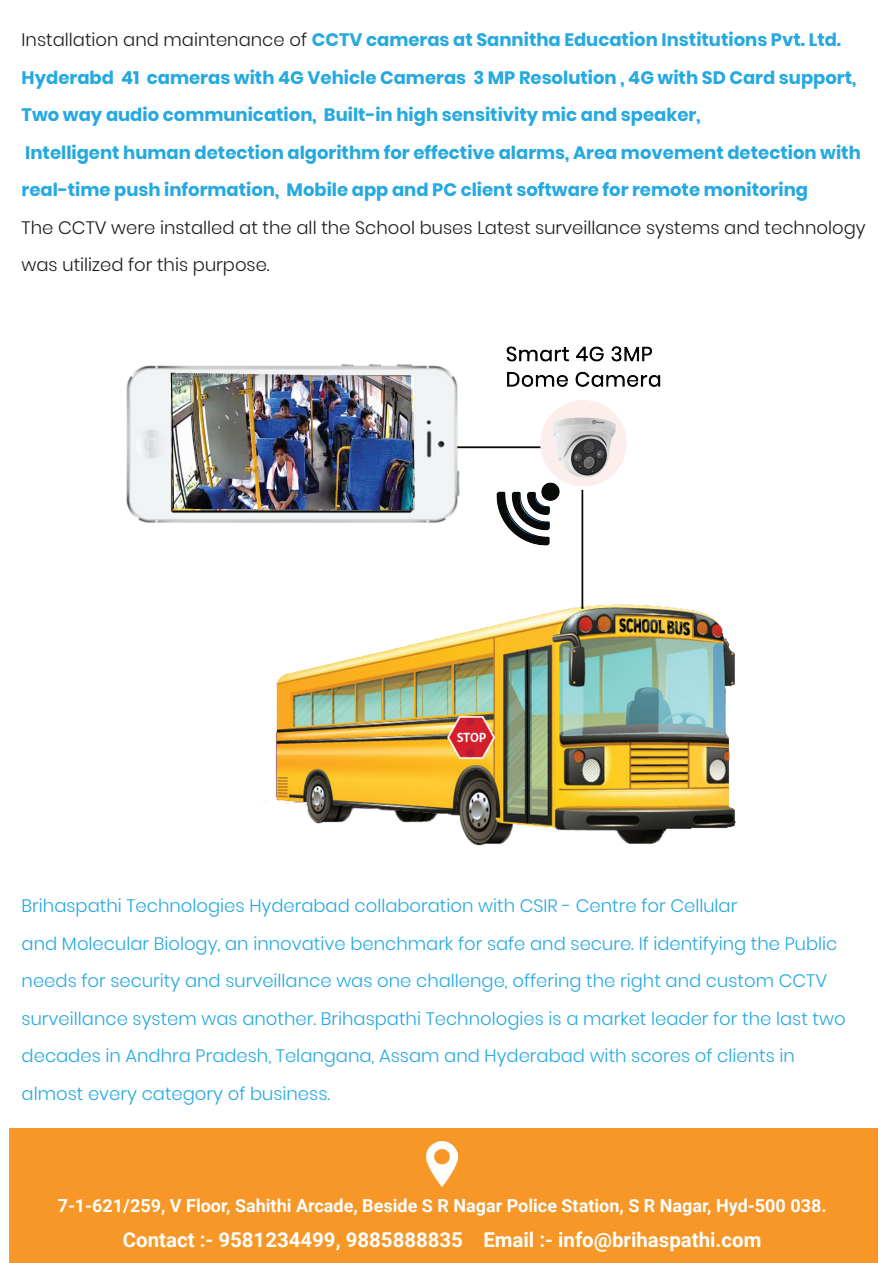
<style>
.page{position:relative;width:893px;height:1263px;background:#fff}
.page>*{position:absolute;margin:0;border:0;box-sizing:border-box;transform-origin:0 0}
.t1{font:700 20.4px "Roboto";color:#fff}
.t2{font:300 18px/37.5px "Poppins";color:#25a9e0}
.t3{font:700 18px/37.5px "Poppins";color:#25a9e0}
.t4{font:300 18px/37.5px "Poppins";color:#201d1e}
.t5{font:700 18px "Roboto";color:#fff}
.s1{font-weight:300;color:#201d1e}
</style>
<div class="page">
<div style="left:9px;top:1129px;width:869px;height:134px;background:#f79727"></div>
<img style="left:427px;top:1141px;width:30px;height:45px">
<img style="left:126px;top:346px;width:610px;height:500px">
<p class="t3" style="left:22px;top:21px;width:841px"><span class="s1">Installation and maintenance of</span> CCTV cameras at Sannitha Education Institutions Pvt. Ltd.<br>Hyderabd 41 cameras with 4G Vehicle Cameras 3 MP Resolution , 4G with SD Card support, Two way audio communication, Built-in high sensitivity mic and speaker,<br>Intelligent human detection algorithm for effective alarms, Area movement detection with real-time push information, Mobile app and PC client software for remote monitoring</p>
<p class="t4" style="left:22px;top:209px;width:845px">The CCTV were installed at the all the School buses Latest surveillance systems and technology was utilized for this purpose.</p>
<p class="t2" style="left:22px;top:887px;width:825px">Brihaspathi Technologies Hyderabad collaboration with CSIR - Centre for Cellular<br>and Molecular Biology, an innovative benchmark for safe and secure. If identifying the Public needs for security and surveillance was one challenge, offering the right and custom CCTV surveillance system was another. Brihaspathi Technologies is a market leader for the last two decades in Andhra Pradesh, Telangana, Assam and Hyderabad with scores of clients in almost every category of business.</p>
<p class="t5" style="left:58px;top:1193px;width:770px">7-1-621/259, V Floor, Sahithi Arcade, Beside S R Nagar Police Station, S R Nagar, Hyd-500 038.</p>
<p class="t1" style="left:123px;top:1225px;width:640px">Contact :- 9581234499, 9885888835 Email :- info@brihaspathi.com</p>
</div>
